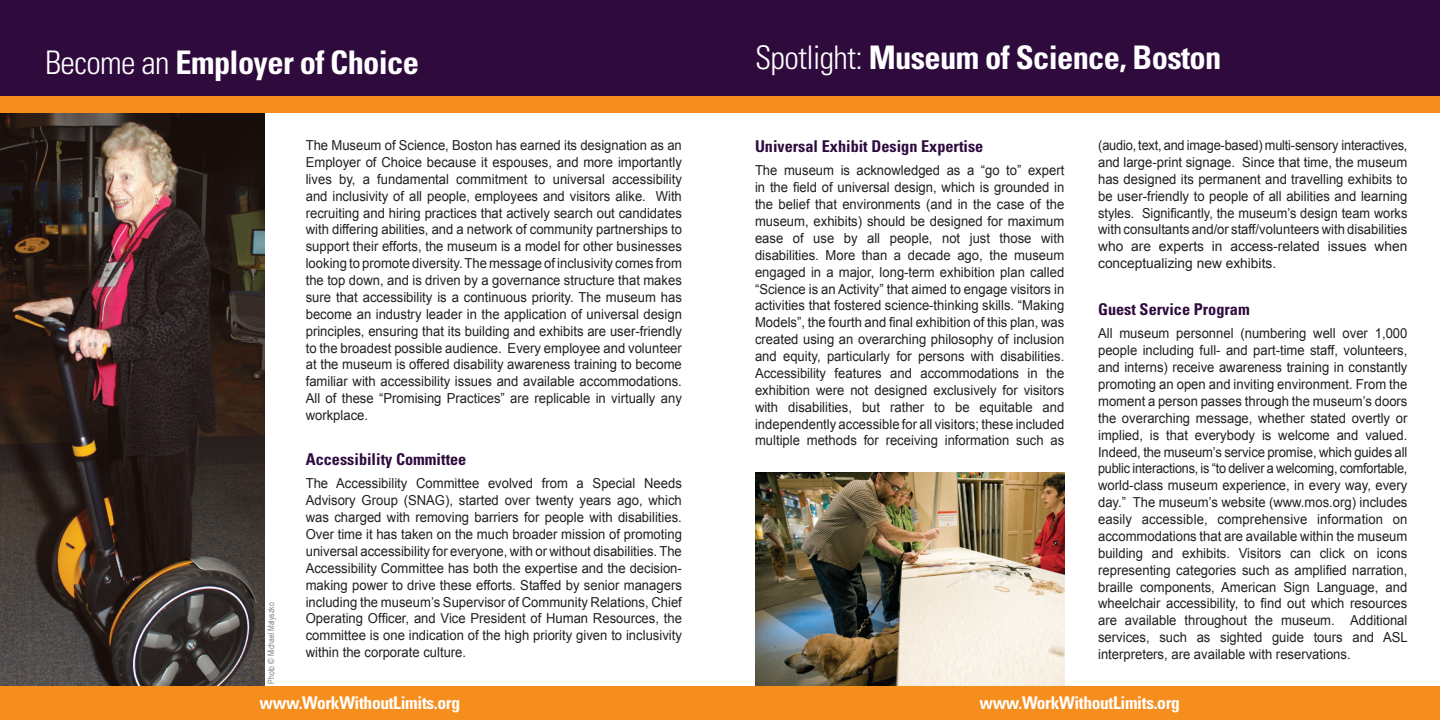
<style>
.page{position:relative;width:1440px;height:720px;background:#fff}
.page>*{position:absolute;margin:0;border:0;box-sizing:border-box;transform-origin:0 0}
.t1{font:700 condensed 32.5px "Univers LT Std";letter-spacing:-.02em;color:#fff}
.t2{font:700 condensed 17.5px "Univers LT Std";letter-spacing:-.02em;color:#fff}
.t3{font:700 condensed 16.25px "Univers LT Std";color:#2e0a3d}
.t4{font:13.75px/16.9px "Arial";color:#231f20;text-align:justify;scale:.95 1}
.t5{font:13.75px/16.9px "Arial";color:#231f20;text-align:justify;scale:.93 1}
.t6{font:8.75px "Arial Narrow";color:#808285;scale:.95 1}
.s1{font-weight:300}
</style>
<div class="page">
<img style="left:755px;top:472px;width:310px;height:214px">
<img style="left:0;top:112px;width:264px;height:574px">
<div style="left:0;top:0;width:1440px;height:101px;background:#2e0a3d"></div>
<div style="left:0;top:96px;width:1440px;height:16px;background:#f68e1e"></div>
<div style="left:720px;top:686px;width:720px;height:34px;background:#f68e1e"></div>
<div style="left:0;top:686px;width:720px;height:34px;background:#f68e1e"></div>
<p class="t1" style="left:45px;top:43px;width:376px"><span class="s1">Become an</span> Employer of Choice</p>
<p class="t6" style="left:266px;top:684px;width:87px;rotate:-90deg">Photo © Michael Malyszko</p>
<p class="t4" style="left:306px;top:137px;width:398px">The Museum of Science, Boston has earned its designation as an Employer of Choice because it espouses, and more importantly lives by, a fundamental commitment to universal accessibility and inclusivity of all people, employees and visitors alike. With recruiting and hiring practices that actively search out candidates with differing abilities, and a network of community partnerships to support their efforts, the museum is a model for other businesses looking to promote diversity. The message of inclusivity comes from the top down, and is driven by a governance structure that makes sure that accessibility is a continuous priority. The museum has become an industry leader in the application of universal design principles, ensuring that its building and exhibits are user-friendly to the broadest possible audience. Every employee and volunteer at the museum is offered disability awareness training to become familiar with accessibility issues and available accommodations.<br>All of these “Promising Practices” are replicable in virtually any workplace.</p>
<p class="t3" style="left:306px;top:449px;width:162px">Accessibility Committee</p>
<p class="t4" style="left:306px;top:475px;width:398px">The Accessibility Committee evolved from a Special Needs Advisory Group (SNAG), started over twenty years ago, which was charged with removing barriers for people with disabilities.<br>Over time it has taken on the much broader mission of promoting universal accessibility for everyone, with or without disabilities. The Accessibility Committee has both the expertise and the decision&shy;making power to drive these efforts. Staffed by senior managers including the museum’s Supervisor of Community Relations, Chief Operating Officer, and Vice President of Human Resources, the committee is one indication of the high priority given to inclusivity within the corporate culture.</p>
<p class="t1" style="left:755px;top:38px;width:468px"><span class="s1">Spotlight:</span> Museum of Science, Boston</p>
<p class="t3" style="left:755px;top:136px;width:230px">Universal Exhibit Design Expertise</p>
<p class="t4" style="left:755px;top:162px;width:327px">The museum is acknowledged as a “go to” expert in the field of universal design, which is grounded in the belief that environments (and in the case of the museum, exhibits) should be designed for maximum ease of use by all people, not just those with disabilities. More than a decade ago, the museum engaged in a major, long-term exhibition plan called “Science is an Activity” that aimed to engage visitors in activities that fostered science-thinking skills. “Making Models”, the fourth and final exhibition of this plan, was created using an overarching philosophy of inclusion and equity, particularly for persons with disabilities.<br>Accessibility features and accommodations in the exhibition were not designed exclusively for visitors with disabilities, but rather to be equitable and independently accessible for all visitors; these included multiple methods for receiving information such as</p>
<p class="t5" style="left:1098px;top:137px;width:334px">(audio, text, and image-based) multi-sensory interactives, and large-print signage. Since that time, the museum has designed its permanent and travelling exhibits to be user-friendly to people of all abilities and learning styles. Significantly, the museum’s design team works with consultants and/or staff/volunteers with disabilities who are experts in access-related issues when conceptualizing new exhibits.</p>
<p class="t3" style="left:1098px;top:299px;width:153px">Guest Service Program</p>
<p class="t4" style="left:1098px;top:325px;width:328px">All museum personnel (numbering well over 1,000 people including full- and part-time staff, volunteers, and interns) receive awareness training in constantly promoting an open and inviting environment. From the moment a person passes through the museum’s doors the overarching message, whether stated overtly or implied, is that everybody is welcome and valued.<br>Indeed, the museum’s service promise, which guides all public interactions, is “to deliver a welcoming, comfortable, world-class museum experience, in every way, every day.” The museum’s website (www.mos.org) includes easily accessible, comprehensive information on accommodations that are available within the museum building and exhibits. Visitors can click on icons representing categories such as amplified narration, braille components, American Sign Language, and wheelchair accessibility, to find out which resources are available throughout the museum. Additional services, such as sighted guide tours and ASL interpreters, are available with reservations.</p>
<p class="t2" style="left:260px;top:692px;width:202px">www.WorkWithoutLimits.org</p>
<p class="t2" style="left:979px;top:692px;width:202px">www.WorkWithoutLimits.org</p>
</div>
